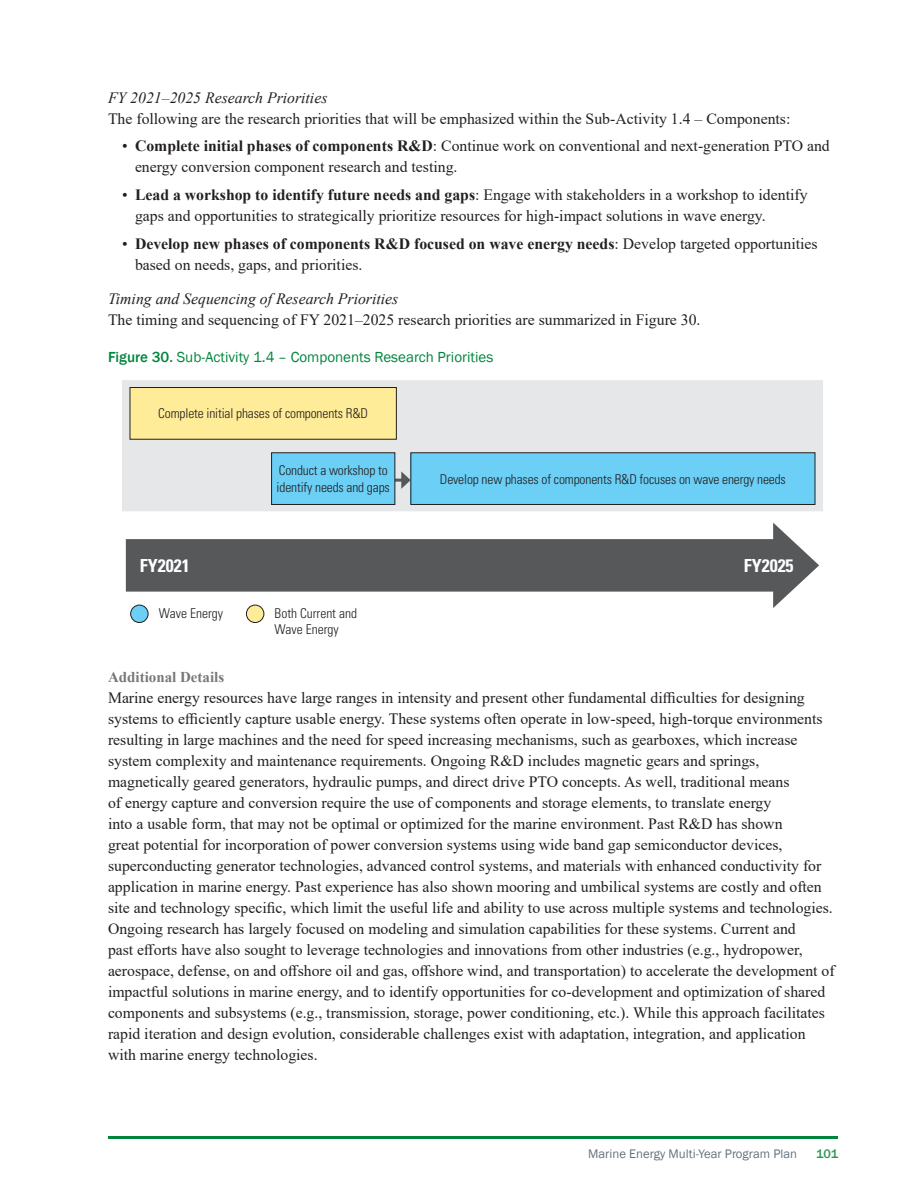
<style>
.page{position:relative;width:918px;height:1188px;background:#fff}
.page>*{position:absolute;margin:0;border:0;box-sizing:border-box;transform-origin:0 0}
.t1{font:700 condensed 18px "Univers LT Std";color:#fff}
.body_text{font:15.75px/21px "Times New Roman";color:#231f20}
.t2{font:15px "Franklin Gothic";color:#00853d}
.t3{font:700 15px "Times New Roman";color:#76787b}
.t4{font:300 condensed 13.5px/16.2px "Univers LT Std";letter-spacing:-.01em;color:#231f20}
.t5{font:12.75px "Franklin Gothic";color:#63717d}
.t6{font:500 12.75px "Franklin Gothic";color:#2d9657}
.s1{font-style:italic}
.s2{font-weight:700}
.s3{font-weight:500}
</style>
<div class="page">
<hr style="left:108px;top:1137px;width:730px;height:2px;background:#00853d">
<div style="left:122px;top:380px;width:701px;height:131px;background:#e6e7e9"></div>
<div style="left:126px;top:539px;width:662px;height:53px;background:#57585a"></div>
<svg style="left:773px;top:523px;width:46px;height:85px"></svg>
<div style="left:130px;top:388px;width:266px;height:51px;background:#ffec98"></div>
<div style="left:130px;top:387px;width:267px;height:52px;border:1px solid #231f20"></div>
<svg style="left:395px;top:471px;width:16px;height:18px"></svg>
<div style="left:272px;top:453px;width:123px;height:51px;background:#6bcff6"></div>
<div style="left:271px;top:453px;width:124px;height:52px;border:1px solid #231f20"></div>
<div style="left:411px;top:453px;width:404px;height:51px;background:#6bcff6"></div>
<div style="left:411px;top:453px;width:404px;height:52px;border:1px solid #231f20"></div>
<div style="left:246px;top:605px;width:18px;height:18px;background:#ffec98;border-radius:50%"></div>
<div style="left:246px;top:605px;width:18px;height:18px;border:1px solid #231f20;border-radius:50%"></div>
<div style="left:131px;top:605px;width:17px;height:18px;background:#6bcff6;border-radius:50%"></div>
<div style="left:130px;top:605px;width:18px;height:18px;border:1px solid #231f20;border-radius:50%"></div>
<p class="body_text" style="left:108px;top:86px;width:684px"><span class="s1">FY 2021–2025 Research Priorities<br></span>The following are the research priorities that will be emphasized within the Sub-Activity 1.4 – Components:</p>
<p class="body_text" style="left:135px;top:135px;width:696px;text-indent:-13px">• <span class="s2">Complete initial phases of components R&amp;D</span>: Continue work on conventional and next-generation PTO and energy conversion component research and testing.</p>
<p class="body_text" style="left:135px;top:184px;width:674px;text-indent:-13px">• <span class="s2">Lead a workshop to identify future needs and gaps</span>: Engage with stakeholders in a workshop to identify gaps and opportunities to strategically prioritize resources for high-impact solutions in wave energy.</p>
<p class="body_text" style="left:135px;top:233px;width:684px;text-indent:-13px">• <span class="s2">Develop new phases of components R&amp;D focused on wave energy needs</span>: Develop targeted opportunities based on needs, gaps, and priorities.</p>
<p class="body_text" style="left:108px;top:288px;width:594px"><span class="s1">Timing and Sequencing of Research Priorities<br></span>The timing and sequencing of FY 2021–2025 research priorities are summarized in Figure 30.</p>
<p class="t2" style="left:108px;top:348px;width:387px"><span class="s3">Figure 30.</span> Sub-Activity 1.4 – Components Research Priorities</p>
<p class="t4" style="left:158px;top:405px;width:211px">Complete initial phases of components R&amp;D</p>
<p class="t4" style="left:277px;top:463px;width:115px">Conduct a workshop to identify needs and gaps</p>
<p class="t4" style="left:440px;top:471px;width:347px">Develop new phases of components R&amp;D focuses on wave energy needs</p>
<p class="t1" style="left:140px;top:554px;width:51px">FY2021</p>
<p class="t1" style="left:744px;top:554px;width:51px">FY2025</p>
<p class="t4" style="left:159px;top:605px;width:66px">Wave Energy</p>
<p class="t4" style="left:275px;top:605px;width:84px">Both Current and<br>Wave Energy</p>
<p class="t3" style="left:108px;top:666px;width:118px">Additional Details</p>
<p class="body_text" style="left:108px;top:687px;width:728px">Marine energy resources have large ranges in intensity and present other fundamental difficulties for designing systems to efficiently capture usable energy. These systems often operate in low-speed, high-torque environments resulting in large machines and the need for speed increasing mechanisms, such as gearboxes, which increase system complexity and maintenance requirements. Ongoing R&amp;D includes magnetic gears and springs, magnetically geared generators, hydraulic pumps, and direct drive PTO concepts. As well, traditional means<br>of energy capture and conversion require the use of components and storage elements, to translate energy<br>into a usable form, that may not be optimal or optimized for the marine environment. Past R&amp;D has shown<br>great potential for incorporation of power conversion systems using wide band gap semiconductor devices, superconducting generator technologies, advanced control systems, and materials with enhanced conductivity for application in marine energy. Past experience has also shown mooring and umbilical systems are costly and often site and technology specific, which limit the useful life and ability to use across multiple systems and technologies.<br>Ongoing research has largely focused on modeling and simulation capabilities for these systems. Current and<br>past efforts have also sought to leverage technologies and innovations from other industries (e.g., hydropower, aerospace, defense, on and offshore oil and gas, offshore wind, and transportation) to accelerate the development of impactful solutions in marine energy, and to identify opportunities for co-development and optimization of shared components and subsystems (e.g., transmission, storage, power conditioning, etc.). While this approach facilitates rapid iteration and design evolution, considerable challenges exist with adaptation, integration, and application with marine energy technologies.</p>
<p class="t5" style="left:588px;top:1146px;width:210px">Marine Energy Multi-Year Program Plan</p>
<p class="t6" style="left:816px;top:1146px;width:23px">101</p>
</div>
